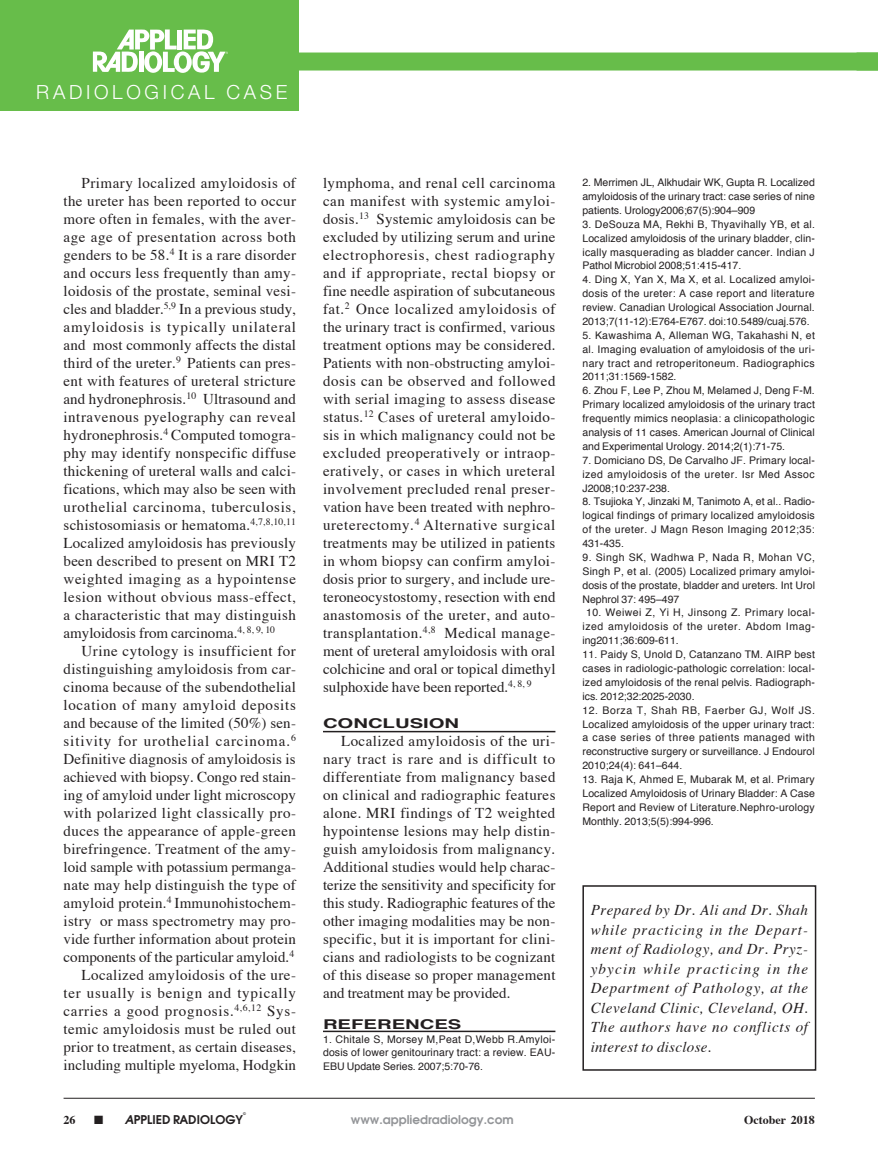
<style>
.page{position:relative;width:878px;height:1175px;background:#fff}
.page>*{position:absolute;margin:0;border:0;box-sizing:border-box;transform-origin:0 0}
.t1{font:300 19.5px "Helvetica Neue LT Std";letter-spacing:.19em;color:#fff}
.RC_Body_Copy{font:15px/18px "Times";letter-spacing:.005em;color:#231f20;text-align:justify}
.RC_Prepared_by{font:italic 15px/19.5px "Times";letter-spacing:.05em;color:#231f20;text-align:justify}
.RC_subhead{font:700 13.5px "Helvetica";color:#231f20;scale:1.5 1}
.RC_References_subhea{font:700 13.5px "Helvetica";color:#231f20;scale:1.5 1}
.t2{font:600 12px "Avant Garde";color:#939598}
.t3{font:600 12px "Avant Garde";color:#231f20}
.t4{font:700 12px "Times";color:#231f20}
.RC_References_text{font:10.5px/13.8px "Helvetica";letter-spacing:.01em;color:#231f20;text-align:justify}
.t5{font:600 3.75px "Avant Garde";color:#231f20}
.s1{font-style:italic}
</style>
<div class="page">
<hr style="left:64px;top:1097px;width:750px;height:1px;background:#231f20">
<div style="left:279px;top:53px;width:599px;height:18px;background:#67bd4a"></div>
<div style="left:0;top:0;width:299px;height:111px;background:#67bd4a"></div>
<svg style="left:93px;top:29px;width:135px;height:44px"></svg>
<hr style="left:323px;top:731px;width:232px;height:1px;background:#231f20">
<hr style="left:323px;top:1030px;width:232px;height:2px;background:#231f20">
<div style="left:582px;top:885px;width:234px;height:185px;border:2px solid #231f20"></div>
<h1 class="t1" style="left:36px;top:81px;width:253px">RADIOLOGICAL CASE</h1>
<p class="RC_Body_Copy" style="left:64px;top:172px;width:234px;text-indent:18px">Primary localized amyloidosis of the ureter has been reported to occur more often in females, with the aver&shy;age age of presentation across both genders to be 58.<sup>4</sup> It is a rare disorder and occurs less frequently than amy&shy;loidosis of the prostate, seminal vesi&shy;cles and bladder.<sup>5,9</sup> In a previous study, amyloidosis is typically unilateral and most commonly affects the distal third of the ureter.<sup>9</sup> Patients can pres&shy;ent with features of ureteral stricture and hydronephrosis.<sup>10</sup> Ultrasound and intravenous pyelography can reveal hydronephrosis.<sup>4</sup> Computed tomogra&shy;phy may identify nonspecific diffuse thickening of ureteral walls and calci&shy;fications, which may also be seen with urothelial carcinoma, tuberculosis, schistosomiasis or hematoma.<sup>4,7,8,10,11<br></sup>Localized amyloidosis has previously been described to present on MRI T2 weighted imaging as a hypointense lesion without obvious mass-effect, a characteristic that may distinguish amyloidosis from carcinoma.<sup>4,</sup> <sup>8,</sup> <sup>9,</sup> <sup>10</sup></p>
<p class="RC_Body_Copy" style="left:64px;top:640px;width:234px;text-indent:18px">Urine cytology is insufficient for distinguishing amyloidosis from car&shy;cinoma because of the subendothelial location of many amyloid deposits and because of the limited (50%) sen&shy;sitivity for urothelial carcinoma.<sup>6<br></sup>Definitive diagnosis of amyloidosis is achieved with biopsy. Congo red stain&shy;ing of amyloid under light microscopy with polarized light classically pro&shy;duces the appearance of apple-green birefringence. Treatment of the amy&shy;loid sample with potassium permanga&shy;nate may help distinguish the type of amyloid protein.<sup>4</sup> Immunohistochem&shy;istry or mass spectrometry may pro&shy;vide further information about protein components of the particular amyloid.<sup>4</sup></p>
<p class="RC_Body_Copy" style="left:64px;top:964px;width:234px;text-indent:18px">Localized amyloidosis of the ure&shy;ter usually is benign and typically carries a good prognosis.<sup>4,6,12</sup> Sys&shy;temic amyloidosis must be ruled out prior to treatment, as certain diseases, including multiple myeloma, Hodgkin</p>
<p class="RC_Body_Copy" style="left:323px;top:172px;width:234px">lymphoma, and renal cell carcinoma can manifest with systemic amyloi&shy;dosis.<sup>13</sup> Systemic amyloidosis can be excluded by utilizing serum and urine electrophoresis, chest radiography and if appropriate, rectal biopsy or fine needle aspiration of subcutaneous fat.<sup>2</sup> Once localized amyloidosis of the urinary tract is confirmed, various treatment options may be considered.<br>Patients with non-obstructing amyloi&shy;dosis can be observed and followed with serial imaging to assess disease status.<sup>12</sup> Cases of ureteral amyloido&shy;sis in which malignancy could not be excluded preoperatively or intraop&shy;eratively, or cases in which ureteral involvement precluded renal preser&shy;vation have been treated with nephro&shy;ureterectomy.<sup>4</sup> Alternative surgical treatments may be utilized in patients in whom biopsy can confirm amyloi&shy;dosis prior to surgery, and include ure&shy;teroneocystostomy, resection with end anastomosis of the ureter, and auto&shy;transplantation.<sup>4,8</sup> Medical manage&shy;ment of ureteral amyloidosis with oral colchicine and oral or topical dimethyl sulphoxide have been reported.<sup>4,</sup> <sup>8,</sup> <sup>9</sup></p>
<p class="RC_subhead" style="left:323px;top:713px;width:92px">CONCLUSION</p>
<p class="RC_Body_Copy" style="left:323px;top:730px;width:234px;text-indent:18px">Localized amyloidosis of the uri&shy;nary tract is rare and is difficult to differentiate from malignancy based on clinical and radiographic features alone. MRI findings of T2 weighted hypointense lesions may help distin&shy;guish amyloidosis from malignancy.<br>Additional studies would help charac&shy;terize the sensitivity and specificity for this study. Radiographic features of the other imaging modalities may be non&shy;specific, but it is important for clini&shy;cians and radiologists to be cognizant of this disease so proper management and treatment may be provided.</p>
<p class="RC_References_subhea" style="left:323px;top:1015px;width:94px">REFERENCES</p>
<p class="RC_References_text" style="left:323px;top:1033px;width:234px">1. Chitale S, Morsey M,Peat D,Webb R.Amyloi&shy;dosis of lower genitourinary tract: a review. EAU-EBU Update Series. 2007;5:70-76.</p>
<p class="RC_References_text" style="left:582px;top:176px;width:234px">2. Merrimen JL, Alkhudair WK, Gupta R. Localized amyloidosis of the urinary tract: case series of nine patients. Urology2006;67(5):904–909</p>
<p class="RC_References_text" style="left:582px;top:218px;width:234px">3. DeSouza MA, Rekhi B, Thyavihally YB, et al.<br>Localized amyloidosis of the urinary bladder, clin&shy;ically masquerading as bladder cancer. Indian J Pathol Microbiol 2008;51:415-417.</p>
<p class="RC_References_text" style="left:582px;top:273px;width:234px">4. Ding X, Yan X, Ma X, et al. Localized amyloi&shy;dosis of the ureter: A case report and literature review. Canadian Urological Association Journal.<br>2013;7(11-12):E764-E767. doi:10.5489/cuaj.576.</p>
<p class="RC_References_text" style="left:582px;top:329px;width:234px">5. Kawashima A, Alleman WG, Takahashi N, et al. Imaging evaluation of amyloidosis of the uri&shy;nary tract and retroperitoneum. Radiographics 2011;31:1569-1582.</p>
<p class="RC_References_text" style="left:582px;top:384px;width:234px">6. Zhou F, Lee P, Zhou M, Melamed J, Deng F-M.<br>Primary localized amyloidosis of the urinary tract frequently mimics neoplasia: a clinicopathologic analysis of 11 cases. American Journal of Clinical and Experimental Urology. 2014;2(1):71-75.</p>
<p class="RC_References_text" style="left:582px;top:454px;width:234px">7. Domiciano DS, De Carvalho JF. Primary local&shy;ized amyloidosis of the ureter. Isr Med Assoc J2008;10:237-238.</p>
<p class="RC_References_text" style="left:582px;top:495px;width:234px">8. Tsujioka Y, Jinzaki M, Tanimoto A, et al.. Radio&shy;logical findings of primary localized amyloidosis of the ureter. J Magn Reson Imaging 2012;35:<br>431-435.</p>
<p class="RC_References_text" style="left:582px;top:551px;width:234px">9. Singh SK, Wadhwa P, Nada R, Mohan VC, Singh P, et al. (2005) Localized primary amyloi&shy;dosis of the prostate, bladder and ureters. Int Urol Nephrol 37: 495–497</p>
<p class="RC_References_text" style="left:582px;top:606px;width:234px;text-indent:4px">10. Weiwei Z, Yi H, Jinsong Z. Primary local&shy;ized amyloidosis of the ureter. Abdom Imag&shy;ing2011;36:609-611.</p>
<p class="RC_References_text" style="left:582px;top:648px;width:234px">11. Paidy S, Unold D, Catanzano TM. AIRP best cases in radiologic-pathologic correlation: local&shy;ized amyloidosis of the renal pelvis. Radiograph&shy;ics. 2012;32:2025-2030.</p>
<p class="RC_References_text" style="left:582px;top:703px;width:234px">12. Borza T, Shah RB, Faerber GJ, Wolf JS.<br>Localized amyloidosis of the upper urinary tract: a case series of three patients managed with reconstructive surgery or surveillance. J Endourol 2010;24(4): 641–644.</p>
<p class="RC_References_text" style="left:582px;top:773px;width:234px">13. Raja K, Ahmed E, Mubarak M, et al. Primary Localized Amyloidosis of Urinary Bladder: A Case Report and Review of Literature.Nephro-urology Monthly. 2013;5(5):994-996.</p>
<p class="RC_Prepared_by" style="left:590px;top:899px;width:219px">Prepared by Dr. Ali and Dr. Shah while practicing in the Depart&shy;ment of Radiology, and Dr. Pryz&shy;ybycin while practicing in the Department of Pathology, at the Cleveland Clinic, Cleveland, OH.<br>The authors have no conflicts of interest to disclose.</p>
<p class="t5" style="left:243px;top:1111px;width:4px">©</p>
<p class="t4" style="left:63px;top:1108px;width:13px">26</p>
<p class="t3" style="left:94px;top:1111px;width:150px">■ <span class="s1">A</span>PPLIED RADIOLOGY</p>
<p class="t2" style="left:351px;top:1111px;width:164px">www.appliedradiology.com</p>
<p class="t4" style="left:744px;top:1108px;width:72px">October 2018</p>
</div>
